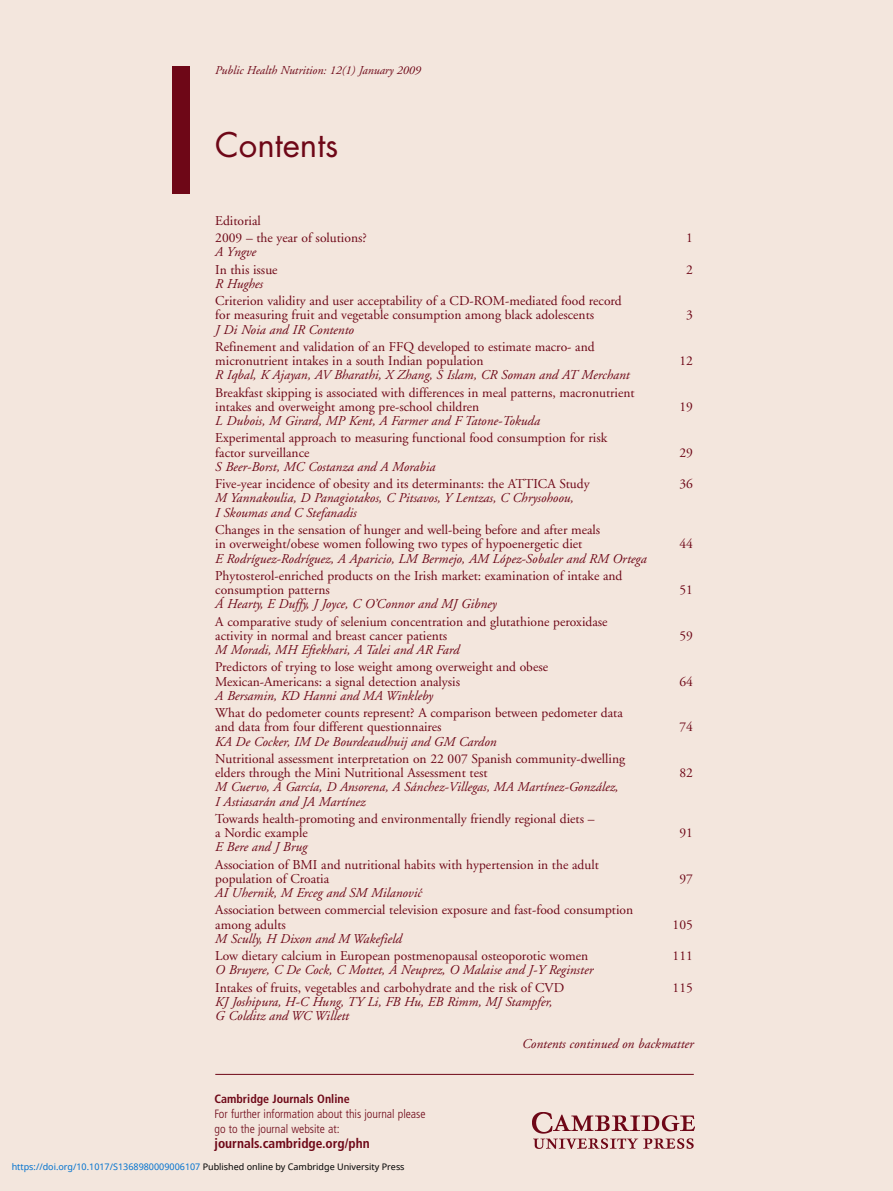
<style>
.page{position:relative;width:893px;height:1191px;background:#f3e6dd}
.page>*{position:absolute;margin:0;border:0;box-sizing:border-box;transform-origin:0 0}
.t1{font:33px "Futura";color:#6e0717}
.t2{font:13.5px/14.2px "Adobe Garamond";color:#6e0717}
.t3{font:italic 13.5px/14.2px "Adobe Garamond";color:#6e0717}
.t4{font:700 condensed 13.5px "Frutiger";color:#6e0717}
.t5{font:300 condensed 12px/15px "Frutiger";color:#6e0717}
.t6{font:italic 12px "Adobe Garamond";color:#6e0717}
.t7{font:700 condensed 12px "Frutiger";color:#6e0717}
.t8{font:9px "Noto Sans";color:#0172cf}
.s1{color:#000}
</style>
<div class="page">
<div style="left:173px;top:66px;width:17px;height:128px;background:#6e0717"></div>
<img style="left:533px;top:1112px;width:162px;height:36px">
<hr style="left:215px;top:1074px;width:479px;height:1px;background:#6e0717">
<p class="t6" style="left:215px;top:65px;width:207px">Public Health Nutrition: 12(1) January 2009</p>
<h1 class="t1" style="left:215px;top:129px;width:125px">Contents</h1>
<p class="t2" style="left:215px;top:213px;width:153px;line-height:17.2px">Editorial<br>2009 – the year of solutions?</p>
<p class="t2" style="left:686px;top:232px;width:8px">1</p>
<p class="t3" style="left:215px;top:246px;width:42px">A Yngve</p>
<p class="t2" style="left:215px;top:263px;width:64px">In this issue</p>
<p class="t2" style="left:686px;top:263px;width:8px">2</p>
<p class="t3" style="left:215px;top:278px;width:49px">R Hughes</p>
<p class="t2" style="left:215px;top:295px;width:408px">Criterion validity and user acceptability of a CD-ROM-mediated food record for measuring fruit and vegetable consumption among black adolescents</p>
<p class="t2" style="left:686px;top:309px;width:8px">3</p>
<p class="t3" style="left:215px;top:323px;width:140px">J Di Noia and IR Contento</p>
<p class="t2" style="left:215px;top:341px;width:381px">Refinement and validation of an FFQ developed to estimate macro- and micronutrient intakes in a south Indian population</p>
<p class="t2" style="left:679px;top:355px;width:15px">12</p>
<p class="t3" style="left:215px;top:369px;width:416px">R Iqbal, K Ajayan, AV Bharathi, X Zhang, S Islam, CR Soman and AT Merchant</p>
<p class="t2" style="left:215px;top:386px;width:421px">Breakfast skipping is associated with differences in meal patterns, macronutrient intakes and overweight among pre-school children</p>
<p class="t2" style="left:679px;top:401px;width:15px">19</p>
<p class="t3" style="left:215px;top:415px;width:326px">L Dubois, M Girard, MP Kent, A Farmer and F Tatone-Tokuda</p>
<p class="t2" style="left:215px;top:432px;width:393px">Experimental approach to measuring functional food consumption for risk factor surveillance</p>
<p class="t2" style="left:679px;top:446px;width:15px">29</p>
<p class="t3" style="left:215px;top:461px;width:222px">S Beer-Borst, MC Costanza and A Morabia</p>
<p class="t2" style="left:215px;top:478px;width:376px">Five-year incidence of obesity and its determinants: the ATTICA Study</p>
<p class="t2" style="left:679px;top:478px;width:15px">36</p>
<p class="t3" style="left:215px;top:492px;width:360px">M Yannakoulia, D Panagiotakos, C Pitsavos, Y Lentzas, C Chrysohoou,<br>I Skoumas and C Stefanadis</p>
<p class="t2" style="left:215px;top:524px;width:386px">Changes in the sensation of hunger and well-being before and after meals in overweight/obese women following two types of hypoenergetic diet</p>
<p class="t2" style="left:679px;top:538px;width:15px">44</p>
<p class="t3" style="left:215px;top:552px;width:433px">E Rodríguez-Rodríguez, A Aparicio, LM Bermejo, AM López-Sobaler and RM Ortega</p>
<p class="t2" style="left:215px;top:569px;width:409px">Phytosterol-enriched products on the Irish market: examination of intake and consumption patterns</p>
<p class="t2" style="left:679px;top:584px;width:15px">51</p>
<p class="t3" style="left:215px;top:598px;width:283px">Á Hearty, E Duffy, J Joyce, C O’Connor and MJ Gibney</p>
<p class="t2" style="left:215px;top:615px;width:394px">A comparative study of selenium concentration and glutathione peroxidase activity in normal and breast cancer patients</p>
<p class="t2" style="left:679px;top:629px;width:15px">59</p>
<p class="t3" style="left:215px;top:644px;width:246px">M Moradi, MH Eftekhari, A Talei and AR Fard</p>
<p class="t2" style="left:215px;top:661px;width:334px">Predictors of trying to lose weight among overweight and obese<br>Mexican-Americans: a signal detection analysis</p>
<p class="t2" style="left:679px;top:675px;width:15px">64</p>
<p class="t3" style="left:215px;top:689px;width:219px">A Bersamin, KD Hanni and MA Winkleby</p>
<p class="t2" style="left:215px;top:707px;width:409px">What do pedometer counts represent? A comparison between pedometer data and data from four different questionnaires</p>
<p class="t2" style="left:679px;top:721px;width:15px">74</p>
<p class="t3" style="left:215px;top:735px;width:283px">KA De Cocker, IM De Bourdeaudhuij and GM Cardon</p>
<p class="t2" style="left:215px;top:752px;width:411px">Nutritional assessment interpretation on 22 007 Spanish community-dwelling elders through the Mini Nutritional Assessment test</p>
<p class="t2" style="left:679px;top:767px;width:15px">82</p>
<p class="t3" style="left:215px;top:781px;width:405px">M Cuervo, A García, D Ansorena, A Sánchez-Villegas, MA Martínez-González,<br>I Astiasarán and JA Martínez</p>
<p class="t2" style="left:215px;top:812px;width:381px">Towards health-promoting and environmentally friendly regional diets – a Nordic example</p>
<p class="t2" style="left:679px;top:827px;width:15px">91</p>
<p class="t3" style="left:215px;top:841px;width:94px">E Bere and J Brug</p>
<p class="t2" style="left:215px;top:858px;width:385px">Association of BMI and nutritional habits with hypertension in the adult population of Croatia</p>
<p class="t2" style="left:679px;top:872px;width:15px">97</p>
<p class="t3" style="left:215px;top:887px;width:208px">AI Uhernik, M Erceg and SM Milanovic´</p>
<p class="t2" style="left:215px;top:904px;width:419px">Association between commercial television exposure and fast-food consumption among adults</p>
<p class="t2" style="left:673px;top:918px;width:22px">105</p>
<p class="t3" style="left:215px;top:932px;width:188px">M Scully, H Dixon and M Wakefield</p>
<p class="t2" style="left:215px;top:950px;width:374px">Low dietary calcium in European postmenopausal osteoporotic women</p>
<p class="t2" style="left:673px;top:950px;width:22px">111</p>
<p class="t3" style="left:215px;top:964px;width:379px">O Bruyere, C De Cock, C Mottet, A Neuprez, O Malaise and J-Y Reginster</p>
<p class="t2" style="left:215px;top:981px;width:350px">Intakes of fruits, vegetables and carbohydrate and the risk of CVD</p>
<p class="t2" style="left:673px;top:981px;width:22px">115</p>
<p class="t3" style="left:215px;top:995px;width:339px">KJ Joshipura, H-C Hung, TY Li, FB Hu, EB Rimm, MJ Stampfer,<br>G Colditz and WC Willett</p>
<p class="t7" style="left:215px;top:1094px;width:137px">Cambridge Journals Online</p>
<p class="t5" style="left:215px;top:1107px;width:213px">For further information about this journal please go to the journal website at:</p>
<p class="t4" style="left:215px;top:1138px;width:157px">journals.cambridge.org/phn</p>
<p class="t8" style="left:12px;top:1160px;width:394px">https://doi.org/10.1017/S1368980009006107 <span class="s1">Published online by Cambridge University Press</span></p>
<p class="t3" style="left:522px;top:1038px;width:173px">Contents continued on backmatter</p>
</div>
